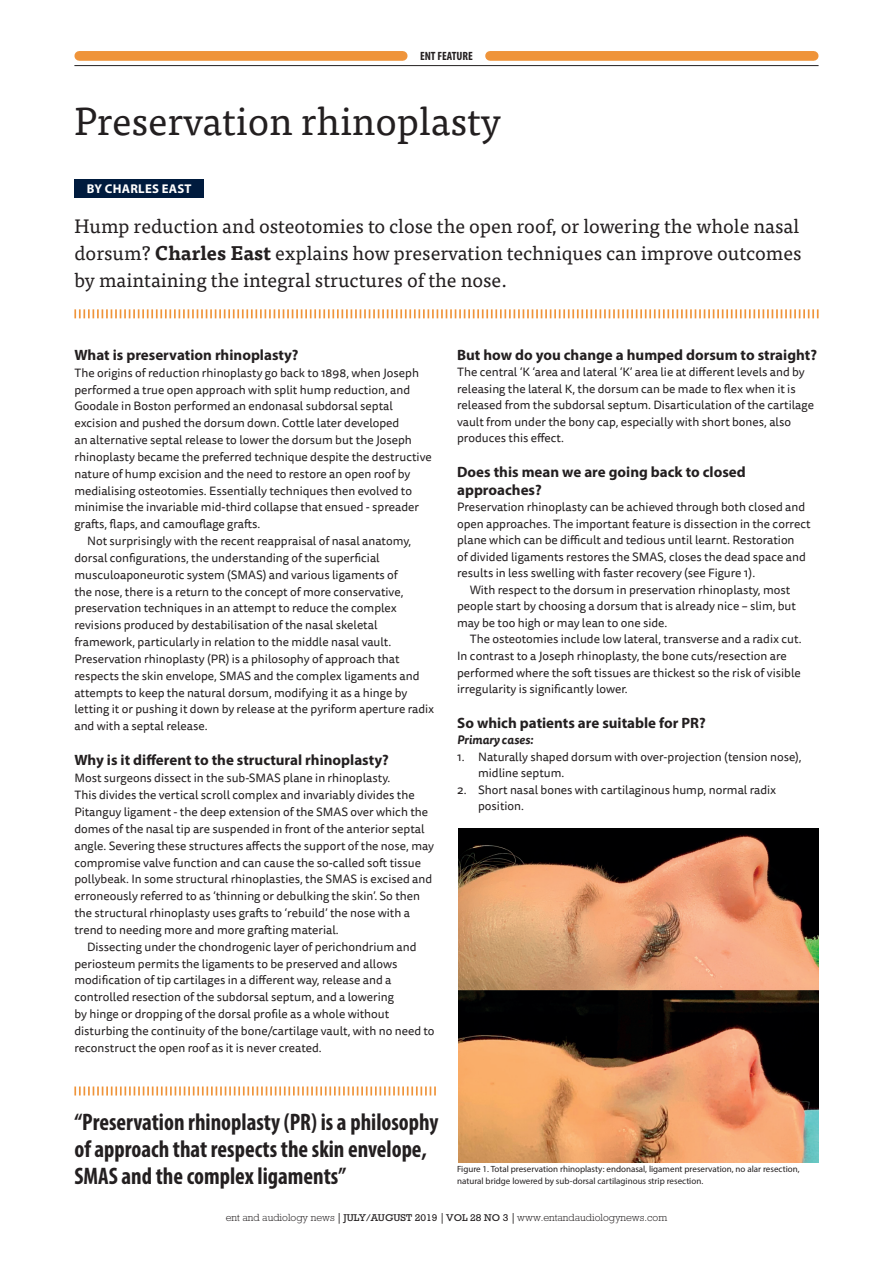
<style>
.page{position:relative;width:893px;height:1263px;background:#fff}
.page>*{position:absolute;margin:0;border:0;box-sizing:border-box;transform-origin:0 0}
.feature_Headline{font:39px "Tisa Pro";color:#231f20}
.feature_Quote{font:700 condensed 24px/27px "Myriad Pro";color:#231f20;scale:.96 1}
.feature_Standfirst{font:19.5px/27px "Tisa Pro";color:#231f20}
.Feature_Subhead{font:700 15px/18px "Myriad Pro";color:#231f20}
.feature_Author{font:700 12.75px "Myriad Pro";letter-spacing:.02em;color:#fff}
.feature_body_no_inde{font:12px/16.8px "Tisa Sans Pro";color:#231f20}
.feature_Body_Indent{font:12px/16.8px "Tisa Sans Pro";color:#231f20}
.feature_body_no_inde-2{font:italic 700 12px "Tisa Sans Pro";color:#231f20}
.t1{font:700 condensed 12px "Myriad Pro";color:#231f20}
.t2{font:300 10.5px "Rockwell";color:#231f20}
.feature_Caption{font:9px/12px "Myriad Pro";color:#231f20}
.s1{font-weight:700}
.s2{font-family:"Adobe Caslon Pro";font-weight:700}
.s3{font-weight:400;font-size:10.05px}
</style>
<div class="page">
<hr style="left:74px;top:65px;width:745px;height:1px;background:#231f20">
<div style="left:79px;top:51px;width:324px;height:10px;background:#ef943a"></div>
<div style="left:490px;top:51px;width:324px;height:10px;background:#ef943a"></div>
<div style="left:74px;top:179px;width:130px;height:18px;background:#001b3e"></div>
<svg style="left:74px;top:309px;width:745px;height:9px"></svg>
<svg style="left:74px;top:1086px;width:362px;height:9px"></svg>
<img style="left:458px;top:828px;width:361px;height:334px">
<p class="t1" style="left:420px;top:49px;width:54px">ENT FEATURE</p>
<p class="feature_Headline" style="left:74px;top:92px;width:428px">Preservation rhinoplasty</p>
<p class="feature_Author" style="left:87px;top:180px;width:106px">BY CHARLES EAST</p>
<p class="feature_Standfirst" style="left:74px;top:212px;width:729px">Hump reduction and osteotomies to close the open roof, or lowering the whole nasal dorsum? <span class="s1">Charles East</span> explains how preservation techniques can improve outcomes by maintaining the integral structures of the nose.</p>
<p class="Feature_Subhead" style="left:74px;top:345px;width:226px">What is preservation rhinoplasty?</p>
<p class="feature_body_no_inde" style="left:74px;top:364px;width:359px">The origins of reduction rhinoplasty go back to 1898, when Joseph performed a true open approach with split hump reduction, and Goodale in Boston performed an endonasal subdorsal septal excision and pushed the dorsum down. Cottle later developed<br>an alternative septal release to lower the dorsum but the Joseph rhinoplasty became the preferred technique despite the destructive nature of hump excision and the need to restore an open roof by medialising osteotomies. Essentially techniques then evolved to minimise the invariable mid-third collapse that ensued - spreader grafts, flaps, and camouflage grafts.</p>
<p class="feature_Body_Indent" style="left:74px;top:533px;width:361px;text-indent:13px">Not surprisingly with the recent reappraisal of nasal anatomy, dorsal configurations, the understanding of the superficial musculoaponeurotic system (SMAS) and various ligaments of<br>the nose, there is a return to the concept of more conservative, preservation techniques in an attempt to reduce the complex revisions produced by destabilisation of the nasal skeletal framework, particularly in relation to the middle nasal vault.<br>Preservation rhinoplasty (PR) is a philosophy of approach that respects the skin envelope, SMAS and the complex ligaments and attempts to keep the natural dorsum, modifying it as a hinge by letting it or pushing it down by release at the pyriform aperture radix and with a septal release.</p>
<p class="Feature_Subhead" style="left:74px;top:751px;width:316px">Why is it different to the structural rhinoplasty?</p>
<p class="feature_body_no_inde" style="left:74px;top:770px;width:361px">Most surgeons dissect in the sub-SMAS plane in rhinoplasty.<br>This divides the vertical scroll complex and invariably divides the Pitanguy ligament - the deep extension of the SMAS over which the domes of the nasal tip are suspended in front of the anterior septal angle. Severing these structures affects the support of the nose, may compromise valve function and can cause the so-called soft tissue pollybeak. In some structural rhinoplasties, the SMAS is excised and erroneously referred to as ‘thinning or debulking the skin’. So then the structural rhinoplasty uses grafts to ‘rebuild’ the nose with a trend to needing more and more grafting material.</p>
<p class="feature_Body_Indent" style="left:74px;top:938px;width:362px;text-indent:13px">Dissecting under the chondrogenic layer of perichondrium and periosteum permits the ligaments to be preserved and allows modification of tip cartilages in a different way, release and a controlled resection of the subdorsal septum, and a lowering<br>by hinge or dropping of the dorsal profile as a whole without disturbing the continuity of the bone/cartilage vault, with no need to reconstruct the open roof as it is never created.</p>
<p class="Feature_Subhead" style="left:457px;top:345px;width:361px">But how do you change a humped dorsum to straight?</p>
<p class="feature_body_no_inde" style="left:457px;top:364px;width:358px">The central ‘K ‘area and lateral ‘K’ area lie at different levels and by releasing the lateral K, the dorsum can be made to flex when it is released from the subdorsal septum. Disarticulation of the cartilage vault from under the bony cap, especially with short bones, also produces this effect.</p>
<p class="Feature_Subhead" style="left:457px;top:462px;width:290px">Does this mean we are going back to closed approaches?</p>
<p class="feature_body_no_inde" style="left:457px;top:499px;width:355px">Preservation rhinoplasty can be achieved through both closed and open approaches. The important feature is dissection in the correct plane which can be difficult and tedious until learnt. Restoration<br>of divided ligaments restores the SMAS, closes the dead space and results in less swelling with faster recovery (see Figure 1).</p>
<p class="feature_Body_Indent" style="left:457px;top:582px;width:340px;text-indent:13px">With respect to the dorsum in preservation rhinoplasty, most people start by choosing a dorsum that is already nice – slim, but may be too high or may lean to one side.</p>
<p class="feature_Body_Indent" style="left:457px;top:631px;width:346px;text-indent:13px">The osteotomies include low lateral, transverse and a radix cut.<br>In contrast to a Joseph rhinoplasty, the bone cuts/resection are performed where the soft tissues are thickest so the risk of visible irregularity is significantly lower.</p>
<p class="Feature_Subhead" style="left:457px;top:713px;width:250px">So which patients are suitable for PR?</p>
<p class="feature_body_no_inde-2" style="left:457px;top:731px;width:78px">Primary cases:</p>
<p class="feature_Body_Indent" style="left:478px;top:748px;width:325px;text-indent:-21px">1. Naturally shaped dorsum with over-projection (tension nose), midline septum.</p>
<p class="feature_Body_Indent" style="left:478px;top:781px;width:300px;text-indent:-21px">2. Short nasal bones with cartilaginous hump, normal radix position.</p>
<p class="feature_Quote" style="left:74px;top:1108px;width:381px">“Preservation rhinoplasty (PR) is a philosophy of approach that respects the skin envelope,<br>SMAS and the complex ligaments”</p>
<p class="feature_Caption" style="left:457px;top:1163px;width:344px">Figure 1. Total preservation rhinoplasty: endonasal, ligament preservation, no alar resection, natural bridge lowered by sub-dorsal cartilaginous strip resection.</p>
<p class="t2" style="left:226px;top:1211px;width:443px">ent and audiology news <span class="s2">|</span> <span class="s3">JULY/AUGUST 2019</span> <span class="s2">|</span> <span class="s3">VOL 28 NO 3</span> <span class="s2">|</span> www.entandaudiologynews.com</p>
</div>
